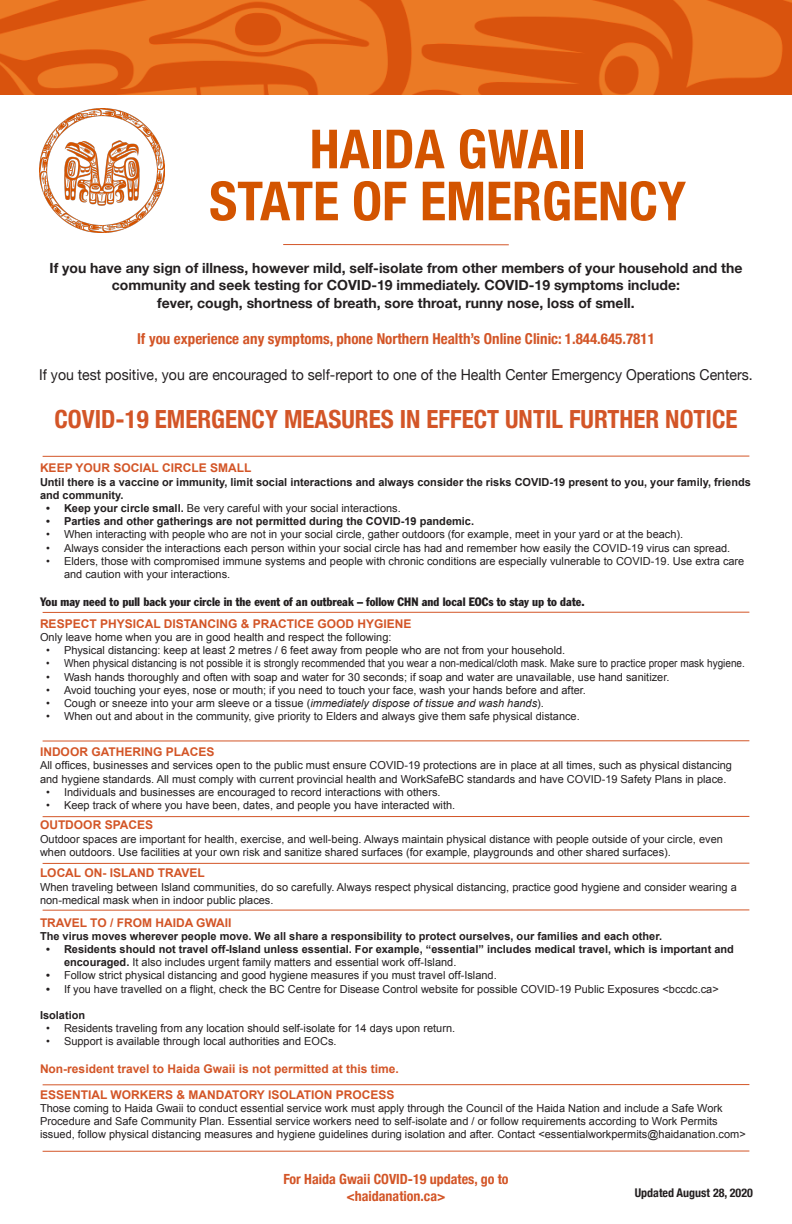
<style>
.page{position:relative;width:792px;height:1224px;background:#fff}
.page>*{position:absolute;margin:0;border:0;box-sizing:border-box;transform-origin:0 0}
.t1{font:700 condensed 54px "Helvetica Neue";color:#d35400}
.t2{font:700 condensed 25px "Helvetica Neue";color:#d35527}
.t3{font:15px "Helvetica Neue";color:#231f20;scale:.94 1}
.t4{font:700 condensed 15px "Helvetica Neue";color:#d35527}
.t5{font:700 14px/16.8px "Helvetica Neue";color:#231f20;text-align:center}
.t6{font:700 condensed 14px "Helvetica Neue";color:#d35527}
.t7{font:700 12px "Arial";color:#d35527}
.t8{font:condensed 12px "Franklin Gothic";color:#231f20}
.t9{font:700 condensed 12px "Helvetica Neue";color:#231f20}
.t10{font:11px/13.2px "Arial";color:#231f20}
.t11{font:700 11px/13.2px "Arial";color:#231f20}
.t12{font:11px "Arial";color:#231f20;scale:.91 1}
.s1{font-weight:700}
.s2{font-style:italic}
.s3{font-weight:400}
</style>
<div class="page">
<img style="left:0;top:0;width:792px;height:95px">
<hr style="left:283px;top:244px;width:226px;height:1px;background:#d35527">
<img style="left:39px;top:109px;width:125px;height:124px">
<hr style="left:43px;top:456px;width:706px;height:1px;background:#d35527">
<hr style="left:43px;top:612px;width:706px;height:1px;background:#d35527">
<hr style="left:43px;top:741px;width:706px;height:1px;background:#d35527">
<hr style="left:43px;top:816px;width:706px;height:1px;background:#d35527">
<hr style="left:43px;top:863px;width:706px;height:1px;background:#d35527">
<hr style="left:43px;top:910px;width:706px;height:1px;background:#d35527">
<hr style="left:43px;top:1084px;width:706px;height:1px;background:#d35527">
<hr style="left:43px;top:1151px;width:706px;height:1px;background:#d35527">
<p class="t1" style="left:310px;top:104px;width:277px">HAIDA GWAII</p>
<p class="t1" style="left:209px;top:156px;width:478px">STATE OF EMERGENCY</p>
<p class="t5" style="left:50px;top:260px;width:694px">If you have any sign of illness, however mild, self-isolate from other members of your household and the community and seek testing for COVID-19 immediately. COVID-19 symptoms include:</p>
<p class="t5" style="left:157px;top:295px;width:479px">fever, cough, shortness of breath, sore throat, runny nose, loss of smell.</p>
<p class="t4" style="left:137px;top:326px;width:519px">If you experience any symptoms, phone Northern Health’s Online Clinic: 1.844.645.7811</p>
<p class="t3" style="left:39px;top:363px;width:761px">If you test positive, you are encouraged to self-report to one of the Health Center Emergency Operations Centers.</p>
<p class="t2" style="left:55px;top:398px;width:684px">COVID-19 EMERGENCY MEASURES IN EFFECT UNTIL FURTHER NOTICE</p>
<p class="t7" style="left:40px;top:460px;width:213px">KEEP YOUR SOCIAL CIRCLE SMALL</p>
<p class="t11" style="left:40px;top:475px;width:712px">Until there is a vaccine or immunity, limit social interactions and always consider the risks COVID-19 present to you, your family, friends and community.</p>
<p class="t10" style="left:46px;top:502px;width:356px"><span class="s1">• Keep your circle small.</span> Be very careful with your social interactions.</p>
<p class="t11" style="left:46px;top:515px;width:430px">• Parties and other gatherings are not permitted during the COVID-19 pandemic.</p>
<p class="t10" style="left:46px;top:528px;width:639px">• When interacting with people who are not in your social circle, gather outdoors (for example, meet in your yard or at the beach).</p>
<p class="t10" style="left:46px;top:541px;width:686px">• Always consider the interactions each person within your social circle has had and remember how easily the COVID-19 virus can spread.</p>
<p class="t10" style="left:64px;top:554px;width:682px;text-indent:-18px">• Elders, those with compromised immune systems and people with chronic conditions are especially vulnerable to COVID-19. Use extra care and caution with your interactions.</p>
<p class="t8" style="left:40px;top:594px;width:546px">You may need to pull back your circle in the event of an outbreak – follow CHN and local EOCs to stay up to date.</p>
<p class="t7" style="left:40px;top:616px;width:373px">RESPECT PHYSICAL DISTANCING &amp; PRACTICE GOOD HYGIENE</p>
<p class="t10" style="left:40px;top:631px;width:353px">Only leave home when you are in good health and respect the following:</p>
<p class="t10" style="left:46px;top:644px;width:521px">• Physical distancing: keep at least 2 metres / 6 feet away from people who are not from your household.</p>
<p class="t12" style="left:46px;top:656px;width:770px">• When physical distancing is not possible it is strongly recommended that you wear a non-medical/cloth mask. Make sure to practice proper mask hygiene.</p>
<p class="t10" style="left:46px;top:670px;width:625px">• Wash hands thoroughly and often with soap and water for 30 seconds; if soap and water are unavailable, use hand sanitizer.</p>
<p class="t10" style="left:46px;top:683px;width:542px">• Avoid touching your eyes, nose or mouth; if you need to touch your face, wash your hands before and after.</p>
<p class="t10" style="left:46px;top:697px;width:499px">• Cough or sneeze into your arm sleeve or a tissue (<span class="s2">immediately dispose of tissue and wash hands</span>).</p>
<p class="t10" style="left:46px;top:710px;width:535px">• When out and about in the community, give priority to Elders and always give them safe physical distance.</p>
<p class="t7" style="left:40px;top:744px;width:176px">INDOOR GATHERING PLACES</p>
<p class="t10" style="left:40px;top:759px;width:694px">All offices, businesses and services open to the public must ensure COVID-19 protections are in place at all times, such as physical distancing and hygiene standards. All must comply with current provincial health and WorkSafeBC standards and have COVID-19 Safety Plans in place.</p>
<p class="t10" style="left:46px;top:785px;width:396px">• Individuals and businesses are encouraged to record interactions with others.</p>
<p class="t10" style="left:46px;top:799px;width:411px">• Keep track of where you have been, dates, and people you have interacted with.</p>
<p class="t7" style="left:40px;top:817px;width:115px">OUTDOOR SPACES</p>
<p class="t10" style="left:40px;top:832px;width:684px">Outdoor spaces are important for health, exercise, and well-being. Always maintain physical distance with people outside of your circle, even when outdoors. Use facilities at your own risk and sanitize shared surfaces (for example, playgrounds and other shared surfaces).</p>
<p class="t7" style="left:40px;top:865px;width:166px">LOCAL ON- ISLAND TRAVEL</p>
<p class="t10" style="left:40px;top:880px;width:698px">When traveling between Island communities, do so carefully. Always respect physical distancing, practice good hygiene and consider wearing a non-medical mask when in indoor public places.</p>
<p class="t7" style="left:40px;top:914px;width:193px">TRAVEL TO / FROM HAIDA GWAII</p>
<p class="t11" style="left:40px;top:930px;width:624px">The virus moves wherever people move. We all share a responsibility to protect ourselves, our families and each other.</p>
<p class="t11" style="left:64px;top:943px;width:671px;text-indent:-18px">• Residents should not travel off-Island unless essential. For example, “essential” includes medical travel, which is important and encouraged. <span class="s3">It also includes urgent family matters and essential work off-Island.</span></p>
<p class="t10" style="left:46px;top:969px;width:452px"><span class="s1">•</span> Follow strict physical distancing and good hygiene measures if you must travel off-Island.</p>
<p class="t10" style="left:46px;top:982px;width:674px"><span class="s1">•</span> If you have travelled on a flight, check the BC Centre for Disease Control website for possible COVID-19 Public Exposures &lt;bccdc.ca&gt;</p>
<p class="t11" style="left:40px;top:1009px;width:47px">Isolation</p>
<p class="t10" style="left:46px;top:1022px;width:411px">• Residents traveling from any location should self-isolate for 14 days upon return.</p>
<p class="t10" style="left:46px;top:1035px;width:292px">• Support is available through local authorities and EOCs.</p>
<p class="t7" style="left:40px;top:1061px;width:360px">Non-resident travel to Haida Gwaii is not permitted at this time.</p>
<p class="t7" style="left:40px;top:1086px;width:356px">ESSENTIAL WORKERS &amp; MANDATORY ISOLATION PROCESS</p>
<p class="t10" style="left:40px;top:1101px;width:707px">Those coming to Haida Gwaii to conduct essential service work must apply through the Council of the Haida Nation and include a Safe Work<br>Procedure and Safe Community Plan. Essential service workers need to self-isolate and / or follow requirements according to Work Permits issued, follow physical distancing measures and hygiene guidelines during isolation and after. Contact &lt;essentialworkpermits@haidanation.com&gt;</p>
<p class="t6" style="left:283px;top:1167px;width:227px">For Haida Gwaii COVID-19 updates, go to</p>
<p class="t6" style="left:346px;top:1184px;width:101px">&lt;haidanation.ca&gt;</p>
<p class="t9" style="left:635px;top:1183px;width:120px">Updated August 28, 2020</p>
</div>
